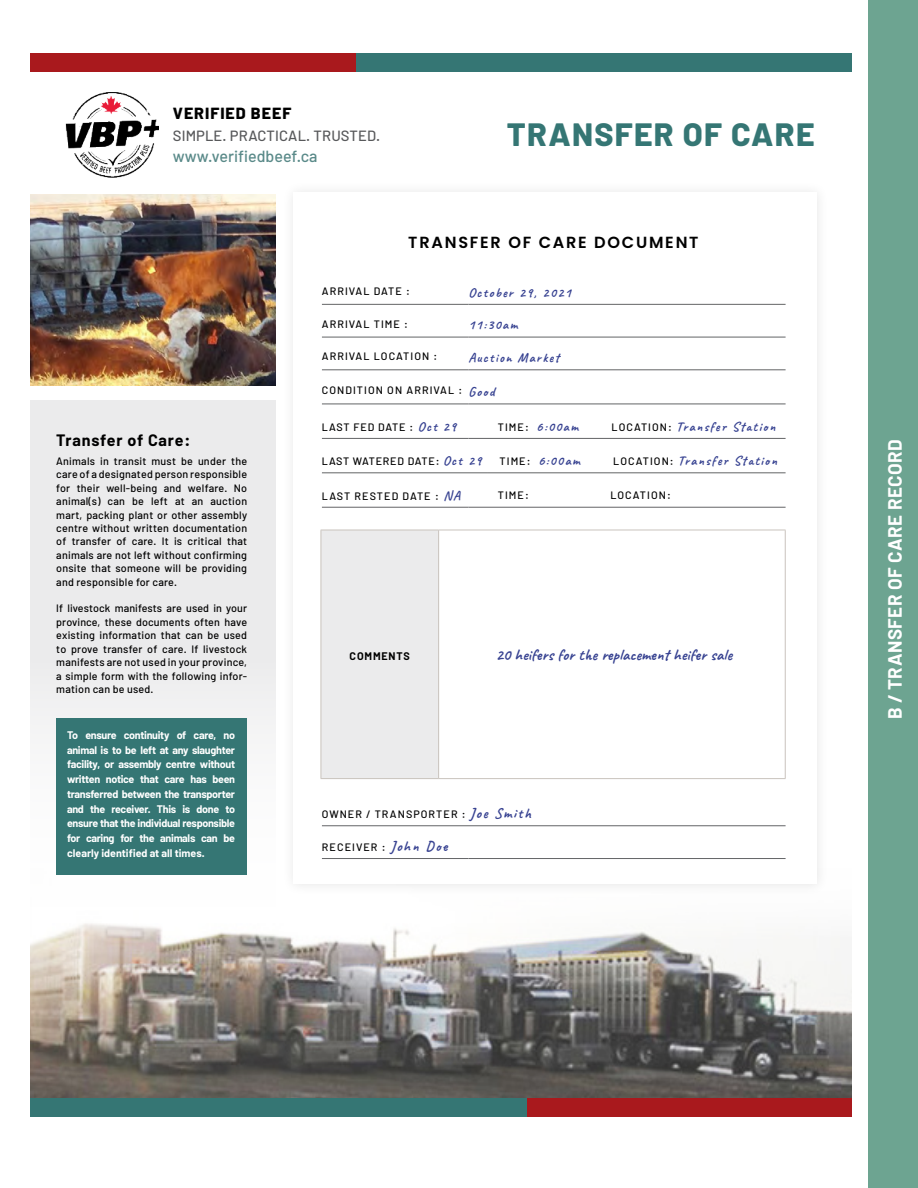
<style>
.page{position:relative;width:918px;height:1188px;background:#fff}
.page>*{position:absolute;margin:0;border:0;box-sizing:border-box;transform-origin:0 0}
.t1{font:800 32.25px "Barlow";letter-spacing:.04em;color:#357674}
.t2{font:700 18.75px "Barlow";letter-spacing:.025em;color:#fff}
.t3{font:16.05px "Caveat";letter-spacing:.01em;color:#374291}
.t4{font:600 16.05px "Poppins";letter-spacing:.11em;color:#000}
.t5{font:500 16.05px "Barlow";color:#5a8a89}
.t6{font:700 16.05px "Barlow";letter-spacing:.045em;color:#000}
.t7{font:800 16.05px "Barlow";letter-spacing:.06em;color:#000}
.t8{font:500 14.7px "Barlow";letter-spacing:.01em;color:#58595b}
.t9{font:13.5px "Caveat";letter-spacing:.105em;color:#374291}
.t10{font:500 10.8px/13.5px "Barlow";letter-spacing:.04em;color:#000;text-align:justify}
.t11{font:700 10.8px/14.7px "Barlow";letter-spacing:-.02em;color:#fff;text-align:justify}
.t12{font:500 10.8px "Barlow";letter-spacing:.1em;color:#000}
.t13{font:500 10.8px "Barlow";letter-spacing:.06em;color:#000}
.t14{font:500 10.8px "Barlow";letter-spacing:.07em;color:#000}
.t15{font:700 10.8px "Barlow";letter-spacing:.08em;color:#000}
.s1{font-family:"Caveat";font-weight:400;font-size:13.5px;color:#374291}
.s2{font-family:"Barlow";font-weight:500;font-size:10.8px;color:#000}
.s3{font-family:"Caveat";font-weight:400;font-size:14.7px;color:#374291}
</style>
<div class="page">
<div style="left:868px;top:0;width:50px;height:1188px;background:#6da491"></div>
<img style="left:30px;top:923px;width:822px;height:176px">
<div style="left:355px;top:54px;width:497px;height:18px;background:#357674"></div>
<div style="left:30px;top:54px;width:326px;height:18px;background:#a9191d"></div>
<img style="left:66px;top:93px;width:93px;height:84px">
<div style="left:30px;top:1099px;width:499px;height:18px;background:#357674"></div>
<div style="left:528px;top:1099px;width:324px;height:18px;background:#a9191d"></div>
<div style="left:30px;top:400px;width:246px;height:523px;background:linear-gradient(to bottom,#e5e5e7,#fefefe)"></div>
<div style="left:281px;top:180px;width:548px;height:716px;background:#fbfbfb"></div>
<div style="left:294px;top:193px;width:523px;height:691px;background:#fff"></div>
<hr style="left:322px;top:304px;width:146px;height:1px;background:#636466">
<hr style="left:468px;top:304px;width:318px;height:1px;background:#636466">
<hr style="left:322px;top:337px;width:146px;height:1px;background:#636466">
<hr style="left:468px;top:337px;width:318px;height:1px;background:#636466">
<hr style="left:322px;top:369px;width:146px;height:1px;background:#636466">
<hr style="left:468px;top:369px;width:318px;height:1px;background:#636466">
<hr style="left:322px;top:825px;width:464px;height:1px;background:#636466">
<hr style="left:322px;top:858px;width:146px;height:1px;background:#636466">
<hr style="left:468px;top:858px;width:318px;height:1px;background:#636466">
<div style="left:321px;top:530px;width:118px;height:249px;background:#ebebec"></div>
<hr style="left:439px;top:530px;width:347px;height:1px;background:#c9c3bd">
<hr style="left:785px;top:530px;width:1px;height:248px;background:#c9c3bd">
<hr style="left:439px;top:778px;width:347px;height:1px;background:#c9c3bd">
<hr style="left:321px;top:530px;width:118px;height:1px;background:#c9c3bd">
<hr style="left:321px;top:530px;width:1px;height:248px;background:#c9c3bd">
<hr style="left:438px;top:530px;width:1px;height:248px;background:#c9c3bd">
<hr style="left:321px;top:778px;width:118px;height:1px;background:#c9c3bd">
<img style="left:30px;top:194px;width:246px;height:192px">
<div style="left:56px;top:718px;width:191px;height:157px;background:#357674"></div>
<hr style="left:322px;top:438px;width:146px;height:1px;background:#636466">
<hr style="left:468px;top:438px;width:318px;height:1px;background:#636466">
<hr style="left:322px;top:404px;width:146px;height:1px;background:#636466">
<hr style="left:468px;top:404px;width:318px;height:1px;background:#636466">
<hr style="left:322px;top:472px;width:165px;height:1px;background:#636466">
<hr style="left:487px;top:472px;width:299px;height:1px;background:#636466">
<hr style="left:322px;top:507px;width:146px;height:1px;background:#636466">
<hr style="left:468px;top:507px;width:318px;height:1px;background:#636466">
<h3 class="t7" style="left:173px;top:103px;width:120px">VERIFIED BEEF</h3>
<h3 class="t8" style="left:173px;top:126px;width:209px">SIMPLE. PRACTICAL. TRUSTED.</h3>
<h3 class="t5" style="left:173px;top:146px;width:146px">www.verifiedbeef.ca</h3>
<h1 class="t1" style="left:507px;top:114px;width:309px">TRANSFER OF CARE</h1>
<h3 class="t4" style="left:408px;top:233px;width:292px">TRANSFER OF CARE DOCUMENT</h3>
<p class="t12" style="left:322px;top:284px;width:90px">ARRIVAL DATE :</p>
<p class="t9" style="left:468px;top:284px;width:104px">October 29, 2021</p>
<p class="t12" style="left:322px;top:317px;width:88px">ARRIVAL TIME :</p>
<p class="t9" style="left:468px;top:317px;width:50px">11:30am</p>
<p class="t12" style="left:322px;top:350px;width:117px">ARRIVAL LOCATION :</p>
<p class="t9" style="left:468px;top:349px;width:92px">Auction Market</p>
<p class="t12" style="left:322px;top:384px;width:174px">CONDITION ON ARRIVAL : <span class="s1">Good</span></p>
<h3 class="t6" style="left:56px;top:430px;width:135px">Transfer of Care:</h3>
<p class="t10" style="left:56px;top:454px;width:192px">Animals in transit must be under the care of a designated person responsible for their well-being and welfare. No animal(s) can be left at an auction mart, packing plant or other assembly centre without written documentation of transfer of care. It is critical that animals are not left without confirming onsite that someone will be providing and responsible for care.</p>
<p class="t10" style="left:56px;top:602px;width:192px">If livestock manifests are used in your province, these documents often have existing information that can be used to prove transfer of care. If livestock manifests are not used in your province, a simple form with the following infor&shy;mation can be used.</p>
<p class="t11" style="left:67px;top:727px;width:170px">To ensure continuity of care, no animal is to be left at any slaughter facility, or assembly centre without written notice that care has been transferred between the transporter and the receiver. This is done to ensure that the individual responsible for caring for the animals can be clearly identified at all times.</p>
<p class="t14" style="left:322px;top:420px;width:136px">LAST FED DATE : <span class="s1">Oct 29</span></p>
<p class="t9" style="left:498px;top:418px;width:82px"><span class="s2">TIME:</span> 6:00am</p>
<p class="t9" style="left:612px;top:418px;width:165px"><span class="s2">LOCATION:</span> Transfer Station</p>
<p class="t13" style="left:322px;top:455px;width:161px">LAST WATERED DATE: <span class="s1">Oct 29</span></p>
<p class="t9" style="left:500px;top:452px;width:82px"><span class="s2">TIME:</span> 6:00am</p>
<p class="t9" style="left:613px;top:452px;width:165px"><span class="s2">LOCATION:</span> Transfer Station</p>
<p class="t12" style="left:322px;top:489px;width:140px">LAST RESTED DATE : <span class="s1">NA</span></p>
<p class="t10" style="left:498px;top:488px;width:32px">TIME:</p>
<p class="t12" style="left:610px;top:489px;width:62px">LOCATION:</p>
<p class="t15" style="left:350px;top:649px;width:62px">COMMENTS</p>
<h3 class="t3" style="left:496px;top:644px;width:238px">20 heifers for the replacement heifer sale</h3>
<p class="t12" style="left:322px;top:808px;width:211px">OWNER / TRANSPORTER : <span class="s3">Joe Smith</span></p>
<p class="t12" style="left:322px;top:840px;width:127px">RECEIVER : <span class="s3">John Doe</span></p>
<h2 class="t2" style="left:883px;top:719px;width:282px;rotate:-90deg">B / TRANSFER OF CARE RECORD</h2>
</div>
